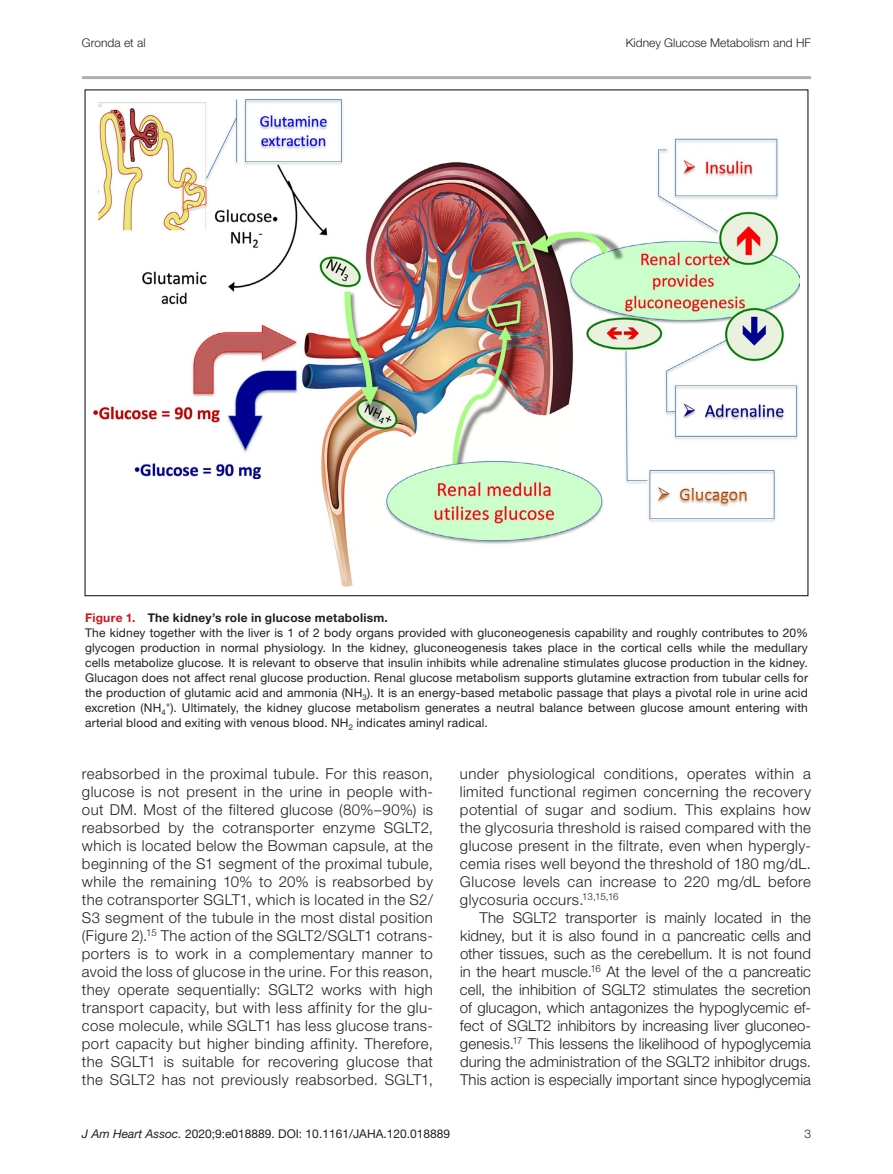
<style>
.page{position:relative;width:893px;height:1174px;background:#fff}
.page>*{position:absolute;margin:0;border:0;box-sizing:border-box;transform-origin:0 0}
.t1{font:300 15px/18px "Helvetica Neue LT Std";letter-spacing:.02em;color:#231f20;text-align:justify}
.t2{font:12px/15px "Helvetica Neue LT Std";letter-spacing:.015em;color:#231f20}
.t3{font:300 12px "Helvetica Neue LT Std";color:#231f20}
.s1{font-weight:700;color:#cd151d}
.s2{font-weight:700}
.s3{font-family:"Noto Sans"}
.s4{font-style:italic}
</style>
<div class="page">
<img style="left:94px;top:99px;width:705px;height:487px">
<hr style="left:82px;top:76px;width:729px;height:3px;background:#aeafb3">
<p class="t3" style="left:82px;top:35px;width:65px">Gronda et al</p>
<p class="t3" style="left:626px;top:35px;width:187px">Kidney Glucose Metabolism and HF</p>
<p class="t2" style="left:85px;top:609px;width:724px"><span class="s1">Figure 1.</span> <span class="s2">The kidney’s role in glucose metabolism.<br></span>The kidney together with the liver is 1 of 2 body organs provided with gluconeogenesis capability and roughly contributes to 20% glycogen production in normal physiology. In the kidney, gluconeogenesis takes place in the cortical cells while the medullary cells metabolize glucose. It is relevant to observe that insulin inhibits while adrenaline stimulates glucose production in the kidney.<br>Glucagon does not affect renal glucose production. Renal glucose metabolism supports glutamine extraction from tubular cells for the production of glutamic acid and ammonia (NH<sub>3</sub>). It is an energy-based metabolic passage that plays a pivotal role in urine acid excretion (NH<sub>4</sub><sup>+</sup>). Ultimately, the kidney glucose metabolism generates a neutral balance between glucose amount entering with arterial blood and exiting with venous blood. NH<sub>2</sub> indicates aminyl radical.</p>
<p class="t1" style="left:82px;top:764px;width:353px">reabsorbed in the proximal tubule. For this reason, glucose is not present in the urine in people with&shy;out DM. Most of the filtered glucose (80%–90%) is reabsorbed by the cotransporter enzyme SGLT2, which is located below the Bowman capsule, at the beginning of the S1 segment of the proximal tubule, while the remaining 10% to 20% is reabsorbed by the cotransporter SGLT1, which is located in the S2/ S3 segment of the tubule in the most distal position (Figure 2).<sup>15</sup> The action of the SGLT2/SGLT1 cotrans&shy;porters is to work in a complementary manner to avoid the loss of glucose in the urine. For this reason, they operate sequentially: SGLT2 works with high transport capacity, but with less affinity for the glu&shy;cose molecule, while SGLT1 has less glucose trans&shy;port capacity but higher binding affinity. Therefore, the SGLT1 is suitable for recovering glucose that the SGLT2 has not previously reabsorbed. SGLT1,</p>
<p class="t1" style="left:460px;top:764px;width:353px">under physiological conditions, operates within a limited functional regimen concerning the recovery potential of sugar and sodium. This explains how the glycosuria threshold is raised compared with the glucose present in the filtrate, even when hypergly&shy;cemia rises well beyond the threshold of 180 mg/dL.<br>Glucose levels can increase to 220 mg/dL before glycosuria occurs.<sup>13,15,16</sup></p>
<p class="t1" style="left:460px;top:908px;width:353px;text-indent:20px">The SGLT2 transporter is mainly located in the kidney, but it is also found in <span class="s3">α</span> pancreatic cells and other tissues, such as the cerebellum. It is not found in the heart muscle.<sup>16</sup> At the level of the <span class="s3">α</span> pancreatic cell, the inhibition of SGLT2 stimulates the secretion of glucagon, which antagonizes the hypoglycemic ef&shy;fect of SGLT2 inhibitors by increasing liver gluconeo&shy;genesis.<sup>17</sup> This lessens the likelihood of hypoglycemia during the administration of the SGLT2 inhibitor drugs.<br>This action is especially important since hypoglycemia</p>
<p class="t2" style="left:82px;top:1126px;width:370px"><span class="s4">J Am Heart Assoc.</span> 2020;9:e018889. DOI: 10.1161/JAHA.120.018889</p>
<p class="t3" style="left:804px;top:1126px;width:8px">3</p>
</div>
